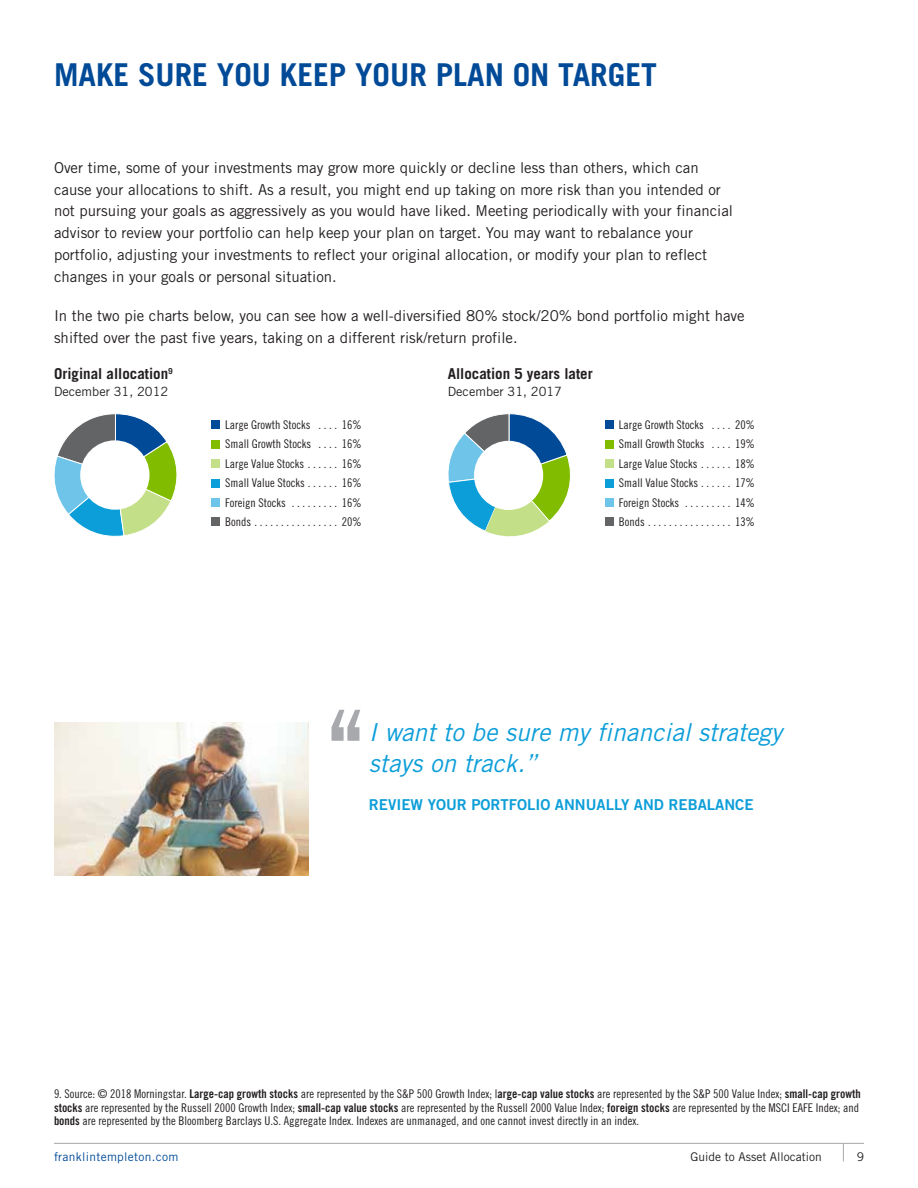
<style>
.page{position:relative;width:918px;height:1188px;background:#fff}
.page>*{position:absolute;margin:0;border:0;box-sizing:border-box;transform-origin:0 0}
.t1{font:123px "Trade Gothic LT Std";color:#a7a9ac}
.t2{font:700 31.5px "Trade Gothic LT Std";color:#004a97}
.t3{font:italic 24.75px/31.5px "Trade Gothic LT Std";color:#0c9ed9}
.t4{font:15px/21.8px "Trade Gothic LT Std";color:#231f20}
.t5{font:700 15px "Trade Gothic LT Std";color:#231f20}
.t6{font:15px "Trade Gothic LT Std Bd 2";color:#0c9ed9}
.t7{font:12.75px "Trade Gothic LT Std";color:#231f20}
.t8{font:12px/19.5px "Trade Gothic LT Std Cn 18";color:#231f20;text-align:justify}
.t9{font:12px "Trade Gothic LT Std";color:#231f20}
.t10{font:12px "Trade Gothic LT Std";letter-spacing:.025em;color:#004a97}
.s1{font-family:"Trade Gothic LT Std Bd Cn 20"}
</style>
<div class="page">
<hr style="left:54px;top:1143px;width:810px;height:1px;background:#a7a9ac">
<svg style="left:843px;top:1144px;width:1px;height:17px"></svg>
<svg style="left:54px;top:413px;width:123px;height:124px"></svg>
<div style="left:211px;top:420px;width:9px;height:9px;background:#004a97"></div>
<div style="left:211px;top:440px;width:9px;height:8px;background:#82bc00"></div>
<div style="left:211px;top:459px;width:9px;height:9px;background:#c3e088"></div>
<div style="left:211px;top:479px;width:9px;height:9px;background:#0c9ed9"></div>
<div style="left:211px;top:498px;width:9px;height:9px;background:#6ec4e9"></div>
<div style="left:211px;top:518px;width:9px;height:8px;background:#636466"></div>
<div style="left:80px;top:440px;width:70px;height:70px;background:#fff;border-radius:50%"></div>
<svg style="left:448px;top:413px;width:123px;height:124px"></svg>
<div style="left:605px;top:420px;width:9px;height:9px;background:#004a97"></div>
<div style="left:605px;top:440px;width:9px;height:8px;background:#82bc00"></div>
<div style="left:605px;top:459px;width:9px;height:9px;background:#c3e088"></div>
<div style="left:605px;top:479px;width:9px;height:8px;background:#0c9ed9"></div>
<div style="left:605px;top:498px;width:9px;height:9px;background:#6ec4e9"></div>
<div style="left:605px;top:518px;width:9px;height:8px;background:#636466"></div>
<div style="left:474px;top:441px;width:69px;height:69px;background:#fff;border-radius:50%"></div>
<img style="left:54px;top:723px;width:255px;height:153px">
<h2 class="t2" style="left:54px;top:55px;width:604px">MAKE SURE YOU KEEP YOUR PLAN ON TARGET</h2>
<p class="t4" style="left:54px;top:156px;width:681px">Over time, some of your investments may grow more quickly or decline less than others, which can cause your allocations to shift. As a result, you might end up taking on more risk than you intended or not pursuing your goals as aggressively as you would have liked. Meeting periodically with your financial advisor to review your portfolio can help keep your plan on target. You may want to rebalance your portfolio, adjusting your investments to reflect your original allocation, or modify your plan to reflect changes in your goals or personal situation.</p>
<p class="t4" style="left:54px;top:305px;width:692px">In the two pie charts below, you can see how a well-diversified 80% stock/20% bond portfolio might have shifted over the past five years, taking on a different risk/return profile.</p>
<p class="t5" style="left:54px;top:365px;width:120px">Original allocation<sup>9</sup></p>
<p class="t7" style="left:54px;top:383px;width:116px">December 31, 2012</p>
<p class="t8" style="left:225px;top:415px;width:138px">Large Growth Stocks . . . . 16% Small Growth Stocks . . . . 16% Large Value Stocks . . . . . . 16% Small Value Stocks . . . . . . 16% Foreign Stocks . . . . . . . . . 16% Bonds . . . . . . . . . . . . . . . . 20%</p>
<p class="t8" style="left:619px;top:415px;width:138px">Large Growth Stocks . . . . 20% Small Growth Stocks . . . . 19% Large Value Stocks . . . . . . 18% Small Value Stocks . . . . . . 17% Foreign Stocks . . . . . . . . . 14% Bonds . . . . . . . . . . . . . . . . 13%</p>
<p class="t5" style="left:448px;top:365px;width:147px">Allocation 5 years later</p>
<p class="t7" style="left:448px;top:383px;width:116px">December 31, 2017</p>
<h1 class="t1" style="left:321px;top:682px;width:52px">‘‘</h1>
<h3 class="t3" style="left:369px;top:717px;width:415px">I want to be sure my financial strategy stays on track.”</h3>
<p class="t6" style="left:369px;top:795px;width:386px">REVIEW YOUR PORTFOLIO ANNUALLY AND REBALANCE</p>
<p class="t8" style="left:54px;top:1087px;width:808px;line-height:13.5px;text-align:left">9. Source: © 2018 Morningstar. <span class="s1">Large-cap growth stocks</span> are represented by the S&amp;P 500 Growth Index; l<span class="s1">arge-cap value stocks</span> are represented by the S&amp;P 500 Value Index; <span class="s1">small-cap growth stocks</span> are represented by the Russell 2000 Growth Index; <span class="s1">small-cap value stocks</span> are represented by the Russell 2000 Value Index; <span class="s1">foreign stocks</span> are represented by the MSCI EAFE Index; and <span class="s1">bonds</span> are represented by the Bloomberg Barclays U.S. Aggregate Index. Indexes are unmanaged, and one cannot invest directly in an index.</p>
<p class="t10" style="left:54px;top:1149px;width:126px">franklintempleton.com</p>
<p class="t9" style="left:690px;top:1149px;width:133px">Guide to Asset Allocation</p>
<p class="t9" style="left:857px;top:1149px;width:9px">9</p>
</div>
